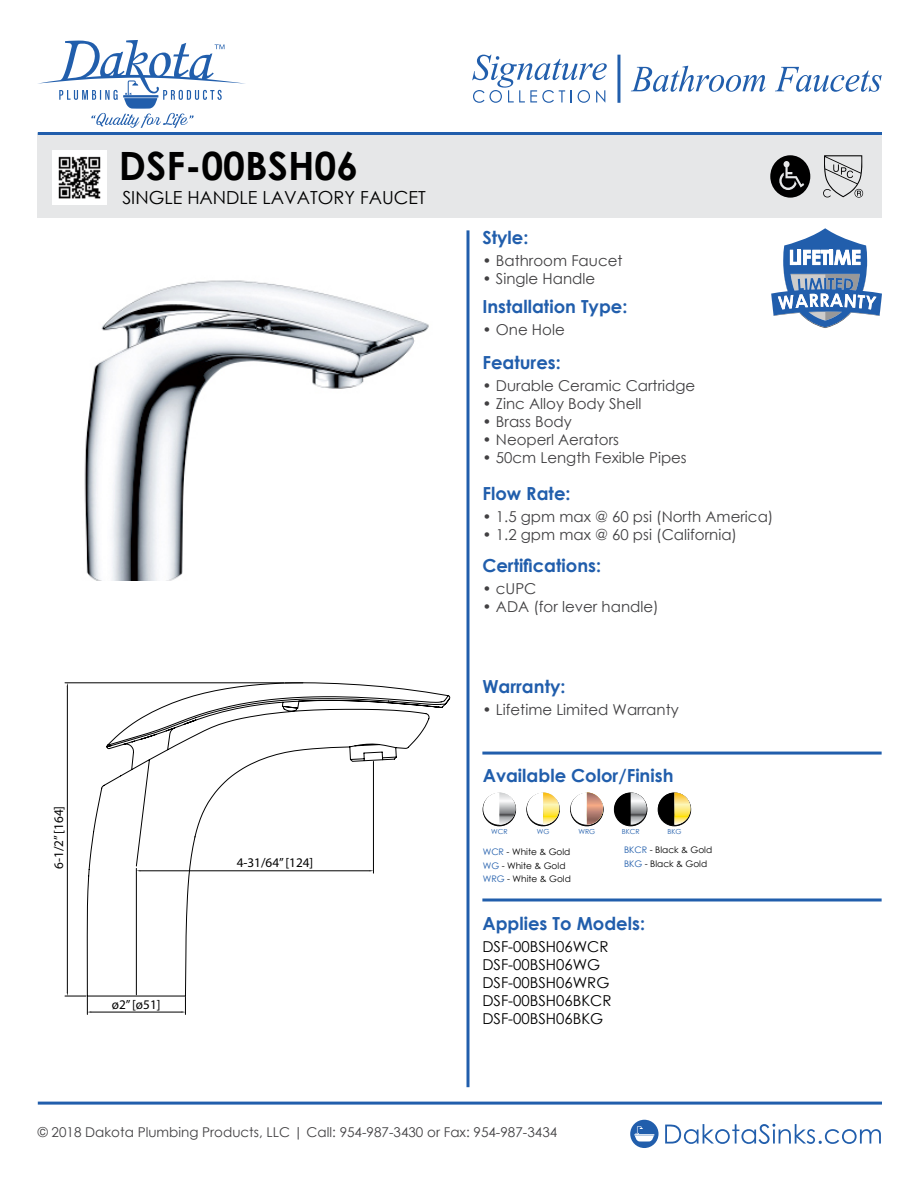
<style>
.page{position:relative;width:918px;height:1188px;background:#fff}
.page>*{position:absolute;margin:0;border:0;box-sizing:border-box;transform-origin:0 0}
.t1{font:700 39px "Century Gothic";color:#000}
.t2{font:700 18px "Century Gothic";color:#215eac}
.t3{font:18px "Century Gothic";color:#000}
.t4{font:15px "Century Gothic";color:#414042}
.t5{font:15px/18px "Century Gothic";color:#000}
.t6{font:13.5px "Century Gothic";color:#414042}
.t7{font:13.2px "Myriad Pro";color:#000}
.t8{font:9px/13.5px "Century Gothic";color:#000}
.t9{font:6.9px "Century Gothic";color:#215eac}
.s1{color:#215eac}
</style>
<div class="page">
<svg style="left:38px;top:40px;width:207px;height:88px"></svg>
<svg style="left:665px;top:1124px;width:216px;height:20px"></svg>
<svg style="left:630px;top:1120px;width:29px;height:28px"></svg>
<div style="left:38px;top:134px;width:844px;height:84px;background:#e6e7e8"></div>
<hr style="left:617px;top:55px;width:3px;height:48px;background:#215eac">
<svg style="left:472px;top:55px;width:135px;height:48px"></svg>
<hr style="left:38px;top:132px;width:844px;height:3px;background:#215eac">
<hr style="left:38px;top:1102px;width:844px;height:3px;background:#215eac">
<svg style="left:466px;top:230px;width:4px;height:857px;background:#5886c0"></svg>
<svg style="left:631px;top:66px;width:135px;height:26px"></svg>
<svg style="left:775px;top:67px;width:107px;height:25px"></svg>
<img style="left:84px;top:280px;width:345px;height:301px">
<img style="left:53px;top:150px;width:54px;height:54px">
<svg style="left:482px;top:898px;width:400px;height:4px;background:#5886c0"></svg>
<hr style="left:482px;top:752px;width:400px;height:3px;background:#215eac">
<svg style="left:771px;top:228px;width:111px;height:100px"></svg>
<div style="left:526px;top:793px;width:34px;height:33px;border:1px solid #000;border-radius:50%"></div>
<div style="left:527px;top:792px;width:32px;height:33px;background:#fff;border-radius:50%"></div>
<svg style="left:543px;top:792px;width:16px;height:33px"></svg>
<div style="left:570px;top:793px;width:34px;height:33px;border:1px solid #000;border-radius:50%"></div>
<div style="left:571px;top:792px;width:32px;height:33px;background:#fff;border-radius:50%"></div>
<img style="left:587px;top:792px;width:16px;height:33px">
<div style="left:658px;top:793px;width:33px;height:33px;background:#090909;border-radius:50%"></div>
<div style="left:658px;top:793px;width:33px;height:33px;border:1px solid #000;border-radius:50%"></div>
<div style="left:658px;top:792px;width:33px;height:33px;background:#000;border-radius:50%"></div>
<svg style="left:674px;top:792px;width:17px;height:33px"></svg>
<div style="left:483px;top:793px;width:33px;height:33px;border:1px solid #000;border-radius:50%"></div>
<div style="left:483px;top:792px;width:32px;height:33px;background:#fff;border-radius:50%"></div>
<svg style="left:499px;top:792px;width:16px;height:33px"></svg>
<svg style="left:614px;top:793px;width:33px;height:33px"></svg>
<div style="left:614px;top:793px;width:33px;height:33px;border:1px solid #000;border-radius:50%"></div>
<div style="left:615px;top:792px;width:32px;height:33px;background:#000;border-radius:50%"></div>
<svg style="left:631px;top:792px;width:16px;height:33px"></svg>
<svg style="left:87px;top:682px;width:363px;height:333px"></svg>
<hr style="left:67px;top:687px;width:1px;height:305px;background:#000">
<hr style="left:65px;top:683px;width:219px;height:1px;background:#000">
<svg style="left:285px;top:683px;width:18px;height:1px"></svg>
<svg style="left:65px;top:992px;width:21px;height:5px"></svg>
<hr style="left:140px;top:871px;width:230px;height:1px;background:#000">
<hr style="left:373px;top:761px;width:1px;height:112px;background:#000">
<hr style="left:136px;top:868px;width:1px;height:127px;background:#000">
<svg style="left:823px;top:155px;width:40px;height:43px"></svg>
<svg style="left:770px;top:155px;width:40px;height:43px"></svg>
<h1 class="t1" style="left:119px;top:136px;width:241px">DSF-00BSH06</h1>
<p class="t3" style="left:122px;top:185px;width:305px">SINGLE HANDLE LAVATORY FAUCET</p>
<p class="t7" style="left:51px;top:869px;width:65px;rotate:-90deg">6-1/2” [164]</p>
<p class="t7" style="left:112px;top:996px;width:50px">ø2” [ø51]</p>
<p class="t7" style="left:237px;top:855px;width:78px">4-31/64” [124]</p>
<p class="t2" style="left:482px;top:224px;width:48px">Style:</p>
<p class="t4" style="left:482px;top:250px;width:142px">• Bathroom Faucet</p>
<p class="t4" style="left:482px;top:268px;width:114px">• Single Handle</p>
<p class="t4" style="left:482px;top:319px;width:84px">• One Hole</p>
<p class="t2" style="left:482px;top:293px;width:147px">Installation Type:</p>
<p class="t2" style="left:482px;top:349px;width:80px">Features:</p>
<p class="t4" style="left:482px;top:376px;width:214px">• Durable Ceramic Cartridge</p>
<p class="t4" style="left:482px;top:394px;width:161px">• Zinc Alloy Body Shell</p>
<p class="t4" style="left:482px;top:412px;width:91px">• Brass Body</p>
<p class="t4" style="left:482px;top:430px;width:138px">• Neoperl Aerators</p>
<p class="t4" style="left:482px;top:448px;width:206px">• 50cm Length Fexible Pipes</p>
<p class="t2" style="left:482px;top:480px;width:90px">Flow Rate:</p>
<p class="t4" style="left:482px;top:506px;width:293px">• 1.5 gpm max @ 60 psi (North America)</p>
<p class="t4" style="left:482px;top:524px;width:256px">• 1.2 gpm max @ 60 psi (California)</p>
<p class="t2" style="left:482px;top:552px;width:120px">Certifications:</p>
<p class="t4" style="left:482px;top:578px;width:56px">• cUPC</p>
<p class="t4" style="left:482px;top:596px;width:178px">• ADA (for lever handle)</p>
<p class="t2" style="left:482px;top:673px;width:85px">Warranty:</p>
<p class="t4" style="left:482px;top:699px;width:198px">• Lifetime Limited Warranty</p>
<p class="t2" style="left:483px;top:761px;width:192px">Available Color/Finish</p>
<p class="t9" style="left:491px;top:826px;width:18px">WCR</p>
<p class="t9" style="left:537px;top:826px;width:14px">WG</p>
<p class="t9" style="left:578px;top:826px;width:18px">WRG</p>
<p class="t9" style="left:622px;top:826px;width:19px">BKCR</p>
<p class="t9" style="left:667px;top:826px;width:16px">BKG</p>
<p class="t8" style="left:483px;top:845px;width:90px"><span class="s1">WCR</span> - White &amp; Gold<br><span class="s1">WG</span> - White &amp; Gold<br><span class="s1">WRG</span> - White &amp; Gold</p>
<p class="t8" style="left:624px;top:843px;width:90px"><span class="s1">BKCR</span> - Black &amp; Gold<br><span class="s1">BKG</span> - Black &amp; Gold</p>
<p class="t2" style="left:482px;top:909px;width:164px">Applies To Models:</p>
<p class="t5" style="left:482px;top:937px;width:131px">DSF-00BSH06WCR<br>DSF-00BSH06WG<br>DSF-00BSH06WRG<br>DSF-00BSH06BKCR<br>DSF-00BSH06BKG</p>
<p class="t6" style="left:38px;top:1122px;width:521px">© 2018 Dakota Plumbing Products, LLC | Call: 954-987-3430 or Fax: 954-987-3434</p>
</div>
